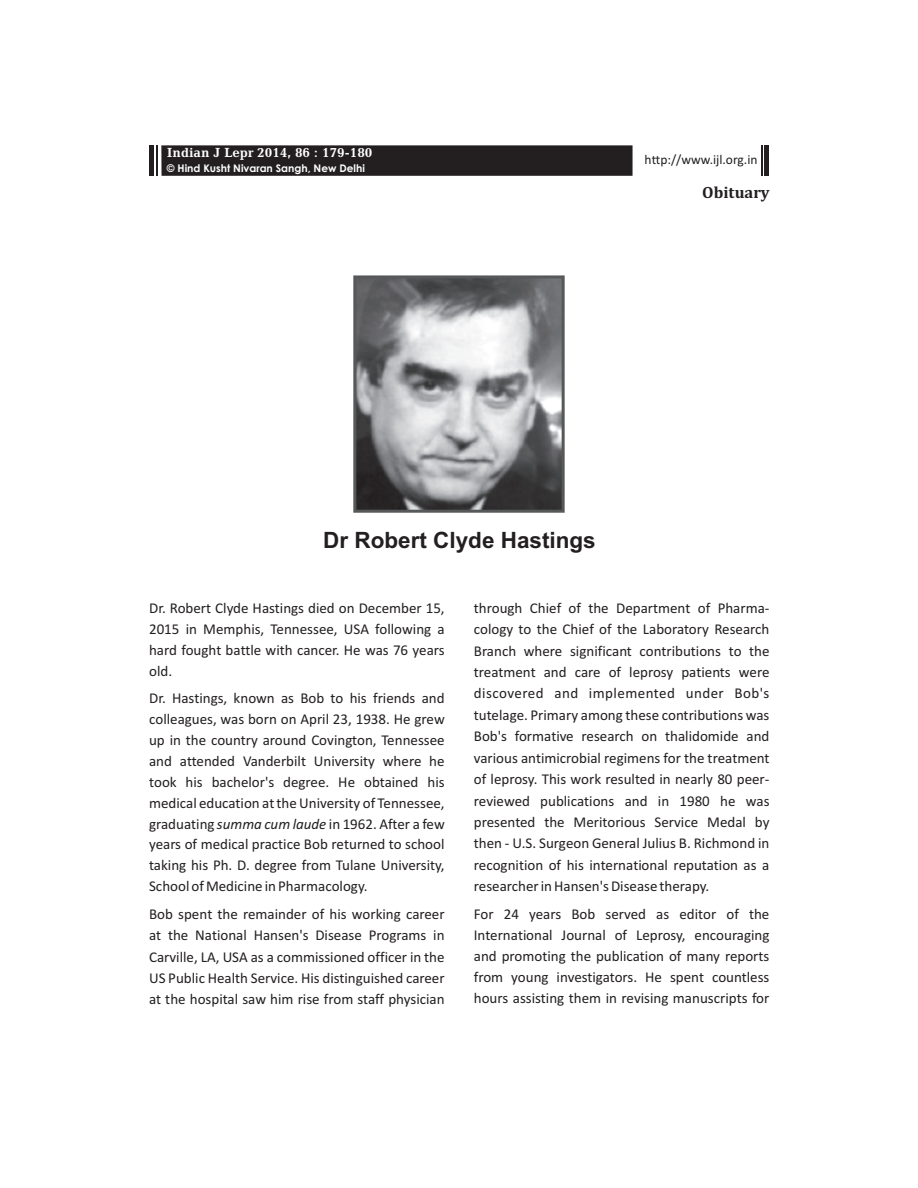
<style>
.page{position:relative;width:918px;height:1188px;background:#fff}
.page>*{position:absolute;margin:0;border:0;box-sizing:border-box;transform-origin:0 0}
.t1{font:700 22.5px "Arial";color:#231f20}
.t2{font:700 16.5px "Cambria";color:#231f20}
.t3{font:15px/21.5px "Calibri";color:#231f20;text-align:justify}
.t4{font:700 13.5px "Candida BT";color:#fff}
.t5{font:13.5px "Calibri";color:#231f20}
.t6{font:700 10.5px "Century Gothic";color:#fff}
.s1{font-style:italic}
</style>
<div class="page">
<div style="left:161px;top:145px;width:472px;height:31px;background:#231f20"></div>
<div style="left:149px;top:145px;width:5px;height:31px;background:#231f20"></div>
<hr style="left:156px;top:145px;width:2px;height:31px;background:#231f20">
<hr style="left:765px;top:145px;width:4px;height:31px;background:#231f20">
<hr style="left:761px;top:145px;width:2px;height:31px;background:#231f20">
<img style="left:357px;top:279px;width:204px;height:230px">
<div style="left:353px;top:275px;width:212px;height:238px;border:3px solid #57585a"></div>
<p class="t4" style="left:167px;top:146px;width:207px">Indian J Lepr 2014, 86 : 179-180</p>
<p class="t6" style="left:167px;top:164px;width:200px">© Hind Kusht Nivaran Sangh, New Delhi</p>
<p class="t5" style="left:645px;top:154px;width:114px">http://www.ijl.org.in</p>
<p class="t2" style="left:702px;top:185px;width:69px">Obituary</p>
<h1 class="t1" style="left:323px;top:532px;width:274px">Dr Robert Clyde Hastings</h1>
<p class="t3" style="left:149px;top:598px;width:297px;line-height:21px">Dr. Robert Clyde Hastings died on December 15, 2015 in Memphis, Tennessee, USA following a hard fought battle with cancer. He was 76 years old.</p>
<p class="t3" style="left:149px;top:689px;width:297px;line-height:20.9px">Dr. Hastings, known as Bob to his friends and colleagues, was born on April 23, 1938. He grew up in the country around Covington, Tennessee and attended Vanderbilt University where he took his bachelor's degree. He obtained his medical education at the University of Tennessee, graduating <span class="s1">summa cum laude</span> in 1962. After a few years of medical practice Bob returned to school taking his Ph. D. degree from Tulane University, School of Medicine in Pharmacology.</p>
<p class="t3" style="left:149px;top:904px;width:297px">Bob spent the remainder of his working career at the National Hansen's Disease Programs in Carville, LA, USA as a commissioned officer in the US Public Health Service. His distinguished career at the hospital saw him rise from staff physician</p>
<p class="t3" style="left:474px;top:598px;width:297px">through Chief of the Department of Pharma&shy;cology to the Chief of the Laboratory Research Branch where significant contributions to the treatment and care of leprosy patients were discovered and implemented under Bob's tutelage. Primary among these contributions was Bob's formative research on thalidomide and various antimicrobial regimens for the treatment of leprosy. This work resulted in nearly 80 peer&shy;reviewed publications and in 1980 he was presented the Meritorious Service Medal by then - U.S. Surgeon General Julius B. Richmond in recognition of his international reputation as a researcher in Hansen's Disease therapy.</p>
<p class="t3" style="left:474px;top:904px;width:297px;line-height:21px">For 24 years Bob served as editor of the International Journal of Leprosy, encouraging and promoting the publication of many reports from young investigators. He spent countless hours assisting them in revising manuscripts for</p>
</div>
